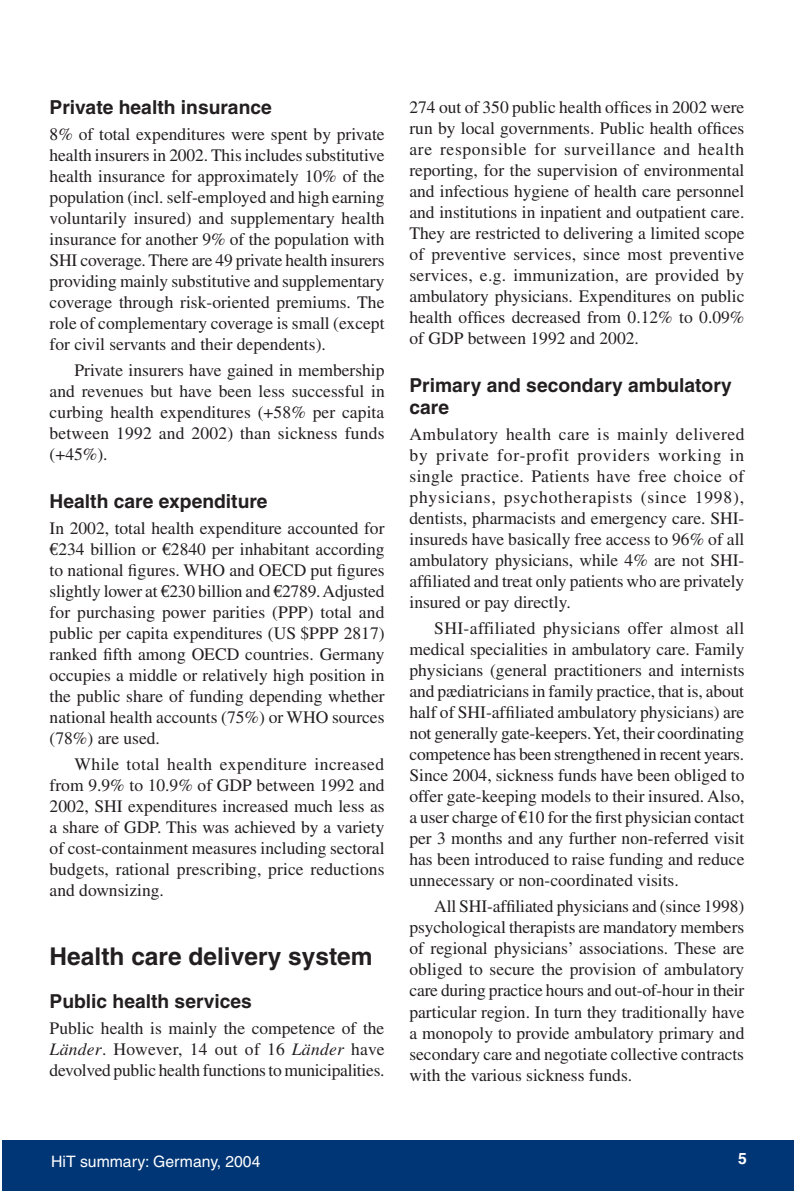
<style>
.page{position:relative;width:794px;height:1191px;background:#fff}
.page>*{position:absolute;margin:0;border:0;box-sizing:border-box;transform-origin:0 0}
.t1{font:700 24.5px "Helvetica";color:#231f20}
.t2{font:700 19.25px/22.8px "Helvetica";color:#231f20}
.t3{font:17.5px/21px "Times";color:#231f20;text-align:justify}
.t4{font:15.75px "Helvetica";color:#fff}
.t5{font:700 15.75px "Helvetica";color:#fff}
.s1{font-family:"Euro Serif"}
.s2{font-style:italic}
</style>
<div class="page">
<div style="left:2px;top:1140px;width:792px;height:51px;background:#013676"></div>
<p class="t2" style="left:50px;top:96px;width:224px">Private health insurance</p>
<p class="t3" style="left:50px;top:124px;width:336px">8% of total expenditures were spent by private health insurers in 2002. This includes substitutive health insurance for approximately 10% of the population (incl. self-employed and high earning voluntarily insured) and supplementary health insurance for another 9% of the population with SHI coverage. There are 49 private health insurers providing mainly substitutive and supplementary coverage through risk-oriented premiums. The role of complementary coverage is small (except for civil servants and their dependents).</p>
<p class="t3" style="left:50px;top:360px;width:337px;text-indent:25px">Private insurers have gained in membership and revenues but have been less successful in curbing health expenditures (+58% per capita between 1992 and 2002) than sickness funds (+45%).</p>
<p class="t2" style="left:50px;top:489px;width:219px">Health care expenditure</p>
<p class="t3" style="left:50px;top:517px;width:336px">In 2002, total health expenditure accounted for <span class="s1">€</span>234 billion or <span class="s1">€</span>2840 per inhabitant according to national figures. WHO and OECD put figures slightly lower at <span class="s1">€</span>230 billion and <span class="s1">€</span>2789. Adjusted for purchasing power parities (PPP) total and public per capita expenditures (US $PPP 2817) ranked fifth among OECD countries. Germany occupies a middle or relatively high position in the public share of funding depending whether national health accounts (75%) or WHO sources (78%) are used.</p>
<p class="t3" style="left:50px;top:753px;width:336px;text-indent:25px">While total health expenditure increased from 9.9% to 10.9% of GDP between 1992 and 2002, SHI expenditures increased much less as a share of GDP. This was achieved by a variety of cost-containment measures including sectoral budgets, rational prescribing, price reductions and downsizing.</p>
<h1 class="t1" style="left:50px;top:941px;width:324px">Health care delivery system</h1>
<p class="t2" style="left:50px;top:989px;width:204px">Public health services</p>
<p class="t3" style="left:50px;top:1017px;width:336px">Public health is mainly the competence of the <span class="s2">Länder</span>. However, 14 out of 16 <span class="s2">Länder</span> have devolved public health functions to municipalities.</p>
<p class="t3" style="left:409px;top:96px;width:336px">274 out of 350 public health offices in 2002 were run by local governments. Public health offices are responsible for surveillance and health reporting, for the supervision of environmental and infectious hygiene of health care personnel and institutions in inpatient and outpatient care.<br>They are restricted to delivering a limited scope of preventive services, since most preventive services, e.g. immunization, are provided by ambulatory physicians. Expenditures on public health offices decreased from 0.12% to 0.09% of GDP between 1992 and 2002.</p>
<p class="t2" style="left:409px;top:373px;width:324px">Primary and secondary ambulatory care</p>
<p class="t3" style="left:409px;top:424px;width:336px">Ambulatory health care is mainly delivered by private for-profit providers working in single practice. Patients have free choice of physicians, psychotherapists (since 1998), dentists, pharmacists and emergency care. SHI&shy;insureds have basically free access to 96% of all ambulatory physicians, while 4% are not SHI&shy;affiliated and treat only patients who are privately insured or pay directly.</p>
<p class="t3" style="left:409px;top:618px;width:337px;text-indent:25px">SHI-affiliated physicians offer almost all medical specialities in ambulatory care. Family physicians (general practitioners and internists and pædiatricians in family practice, that is, about half of SHI-affiliated ambulatory physicians) are not generally gate-keepers. Yet, their coordinating competence has been strengthened in recent years.<br>Since 2004, sickness funds have been obliged to offer gate-keeping models to their insured. Also, a user charge of <span class="s1">€</span>10 for the first physician contact per 3 months and any further non-referred visit has been introduced to raise funding and reduce unnecessary or non-coordinated visits.</p>
<p class="t3" style="left:409px;top:896px;width:336px;text-indent:25px">All SHI-affiliated physicians and (since 1998) psychological therapists are mandatory members of regional physicians’ associations. These are obliged to secure the provision of ambulatory care during practice hours and out-of-hour in their particular region. In turn they traditionally have a monopoly to provide ambulatory primary and secondary care and negotiate collective contracts with the various sickness funds.</p>
<p class="t4" style="left:51px;top:1152px;width:211px">HiT summary: Germany, 2004</p>
<p class="t5" style="left:738px;top:1148px;width:10px">5</p>
</div>
